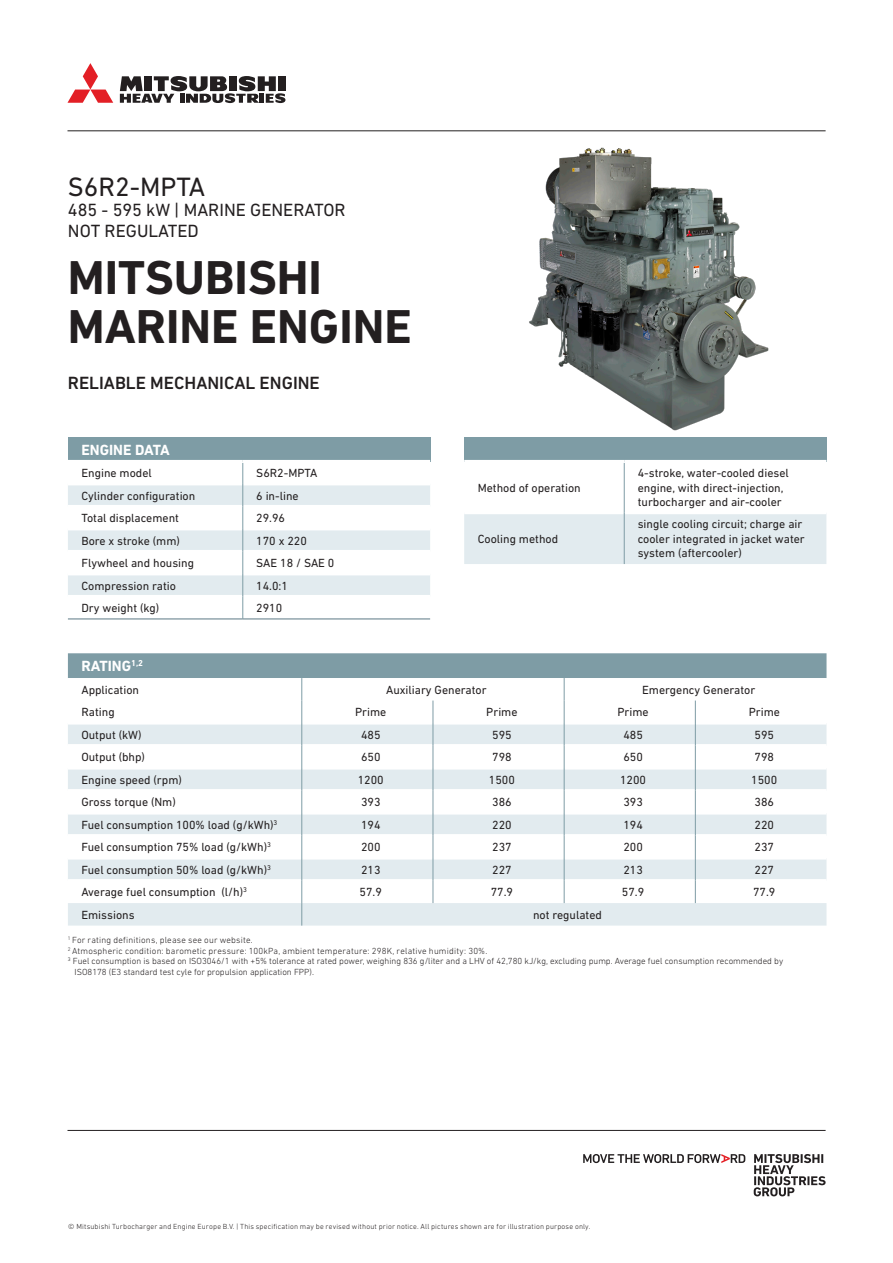
<style>
.page{position:relative;width:893px;height:1263px;background:#fff}
.page>*{position:absolute;margin:0;border:0;box-sizing:border-box;transform-origin:0 0}
.Title_Black{font:700 48.3px "DIN Next LT Pro";color:#231f20}
.Title_Black-2{font:27px "DIN Next LT Pro";color:#231f20}
.Title_Black-3{font:18px "DIN Next LT Pro";color:#231f20}
.t1{font:500 18px "DIN Next LT Pro";color:#231f20}
.t2{font:700 15px "DIN Next LT Pro";color:#fff}
.t3{font:12px/14.4px "DIN Next LT Pro";color:#231f20}
.Paragraph{font:300 9px "DIN Next LT Pro";color:#231f20}
.Paragraph-2{font:300 9px "DIN Next LT Pro";letter-spacing:.02em;color:#231f20}
.t4{font:300 7.5px "DIN Next LT Pro";letter-spacing:.02em;color:#231f20}
</style>
<div class="page">
<svg style="left:68px;top:653px;width:758px;height:272px"></svg>
<div style="left:464px;top:437px;width:362px;height:24px;background:#7e9ca5"></div>
<div style="left:464px;top:514px;width:362px;height:50px;background:#e2ebef"></div>
<hr style="left:464px;top:460px;width:160px;height:3px;background:#fff">
<hr style="left:624px;top:460px;width:202px;height:3px;background:#fff">
<hr style="left:624px;top:463px;width:1px;height:50px;background:#7e9ca5">
<hr style="left:624px;top:513px;width:1px;height:51px;background:#7e9ca5">
<div style="left:68px;top:437px;width:362px;height:24px;background:#7e9ca5"></div>
<hr style="left:68px;top:460px;width:175px;height:3px;background:#fff">
<hr style="left:243px;top:460px;width:187px;height:3px;background:#fff">
<svg style="left:68px;top:463px;width:362px;height:155px"></svg>
<hr style="left:68px;top:618px;width:175px;height:1px;background:#5b7885">
<hr style="left:243px;top:618px;width:187px;height:1px;background:#5b7885">
<hr style="left:68px;top:130px;width:758px;height:1px;background:#231f20">
<hr style="left:68px;top:1130px;width:758px;height:1px;background:#231f20">
<svg style="left:120px;top:76px;width:165px;height:27px"></svg>
<svg style="left:67px;top:63px;width:46px;height:40px"></svg>
<svg style="left:754px;top:1154px;width:72px;height:42px"></svg>
<svg style="left:583px;top:1154px;width:162px;height:9px"></svg>
<img style="left:529px;top:147px;width:240px;height:284px">
<p class="Title_Black-2" style="left:68px;top:172px;width:139px">S6R2-MPTA</p>
<p class="Title_Black-3" style="left:68px;top:200px;width:279px">485 - 595 kW | MARINE GENERATOR</p>
<p class="Title_Black-3" style="left:68px;top:221px;width:132px">NOT REGULATED</p>
<p class="Title_Black" style="left:68px;top:249px;width:256px">MITSUBISHI</p>
<p class="Title_Black" style="left:68px;top:298px;width:345px">MARINE ENGINE</p>
<p class="t1" style="left:68px;top:372px;width:253px">RELIABLE MECHANICAL ENGINE</p>
<p class="t2" style="left:81px;top:441px;width:90px">ENGINE DATA</p>
<p class="t3" style="left:81px;top:466px;width:72px">Engine model</p>
<p class="t3" style="left:256px;top:466px;width:63px">S6R2-MPTA</p>
<p class="t3" style="left:81px;top:488px;width:115px">Cylinder configuration</p>
<p class="t3" style="left:256px;top:488px;width:44px">6 in-line</p>
<p class="t3" style="left:81px;top:511px;width:99px">Total displacement</p>
<p class="t3" style="left:256px;top:511px;width:30px">29.96</p>
<p class="t3" style="left:81px;top:533px;width:100px">Bore x stroke (mm)</p>
<p class="t3" style="left:256px;top:533px;width:52px">170 x 220</p>
<p class="t3" style="left:81px;top:556px;width:114px">Flywheel and housing</p>
<p class="t3" style="left:256px;top:556px;width:80px">SAE 18 / SAE 0</p>
<p class="t3" style="left:81px;top:578px;width:96px">Compression ratio</p>
<p class="t3" style="left:256px;top:578px;width:33px">14.0:1</p>
<p class="t3" style="left:81px;top:601px;width:79px">Dry weight (kg)</p>
<p class="t3" style="left:256px;top:601px;width:28px">2910</p>
<p class="t3" style="left:478px;top:480px;width:105px">Method of operation</p>
<p class="t3" style="left:478px;top:531px;width:82px">Cooling method</p>
<p class="t3" style="left:638px;top:466px;width:153px">4-stroke, water-cooled diesel engine, with direct-injection, turbocharger and air-cooler</p>
<p class="t3" style="left:638px;top:517px;width:169px">single cooling circuit; charge air cooler integrated in jacket water system (aftercooler)</p>
<p class="t2" style="left:81px;top:657px;width:63px">RATING<sup>1,2</sup></p>
<p class="t3" style="left:81px;top:682px;width:59px">Application</p>
<p class="t3" style="left:386px;top:682px;width:102px">Auxiliary Generator</p>
<p class="t3" style="left:642px;top:682px;width:115px">Emergency Generator</p>
<p class="t3" style="left:81px;top:705px;width:35px">Rating</p>
<p class="t3" style="left:355px;top:705px;width:33px">Prime</p>
<p class="t3" style="left:486px;top:705px;width:33px">Prime</p>
<p class="t3" style="left:617px;top:705px;width:33px">Prime</p>
<p class="t3" style="left:749px;top:705px;width:33px">Prime</p>
<p class="t3" style="left:81px;top:727px;width:62px">Output (kW)</p>
<p class="t3" style="left:361px;top:727px;width:21px">485</p>
<p class="t3" style="left:492px;top:727px;width:21px">595</p>
<p class="t3" style="left:623px;top:727px;width:21px">485</p>
<p class="t3" style="left:754px;top:727px;width:21px">595</p>
<p class="t3" style="left:81px;top:750px;width:65px">Output (bhp)</p>
<p class="t3" style="left:361px;top:750px;width:21px">650</p>
<p class="t3" style="left:492px;top:750px;width:21px">798</p>
<p class="t3" style="left:623px;top:750px;width:21px">650</p>
<p class="t3" style="left:754px;top:750px;width:21px">798</p>
<p class="t3" style="left:81px;top:772px;width:102px">Engine speed (rpm)</p>
<p class="t3" style="left:358px;top:772px;width:28px">1200</p>
<p class="t3" style="left:489px;top:772px;width:28px">1500</p>
<p class="t3" style="left:620px;top:772px;width:28px">1200</p>
<p class="t3" style="left:751px;top:772px;width:28px">1500</p>
<p class="t3" style="left:81px;top:795px;width:96px">Gross torque (Nm)</p>
<p class="t3" style="left:361px;top:795px;width:21px">393</p>
<p class="t3" style="left:492px;top:795px;width:21px">386</p>
<p class="t3" style="left:623px;top:795px;width:21px">393</p>
<p class="t3" style="left:754px;top:795px;width:21px">386</p>
<p class="t3" style="left:81px;top:817px;width:198px">Fuel consumption 100% load (g/kWh)<sup>3</sup></p>
<p class="t3" style="left:361px;top:817px;width:21px">194</p>
<p class="t3" style="left:492px;top:817px;width:21px">220</p>
<p class="t3" style="left:623px;top:817px;width:21px">194</p>
<p class="t3" style="left:754px;top:817px;width:21px">220</p>
<p class="t3" style="left:81px;top:840px;width:191px">Fuel consumption 75% load (g/kWh)<sup>3</sup></p>
<p class="t3" style="left:361px;top:840px;width:21px">200</p>
<p class="t3" style="left:492px;top:840px;width:21px">237</p>
<p class="t3" style="left:623px;top:840px;width:21px">200</p>
<p class="t3" style="left:754px;top:840px;width:21px">237</p>
<p class="t3" style="left:81px;top:862px;width:191px">Fuel consumption 50% load (g/kWh)<sup>3</sup></p>
<p class="t3" style="left:361px;top:862px;width:21px">213</p>
<p class="t3" style="left:492px;top:862px;width:21px">227</p>
<p class="t3" style="left:623px;top:862px;width:21px">213</p>
<p class="t3" style="left:754px;top:862px;width:21px">227</p>
<p class="t3" style="left:81px;top:885px;width:167px">Average fuel consumption (l/h)<sup>3</sup></p>
<p class="t3" style="left:360px;top:885px;width:24px">57.9</p>
<p class="t3" style="left:491px;top:885px;width:24px">77.9</p>
<p class="t3" style="left:622px;top:885px;width:24px">57.9</p>
<p class="t3" style="left:753px;top:885px;width:24px">77.9</p>
<p class="t3" style="left:81px;top:907px;width:55px">Emissions</p>
<p class="t3" style="left:533px;top:907px;width:70px">not regulated</p>
<p class="Paragraph-2" style="left:68px;top:934px;width:186px"><sup>1</sup> For rating definitions, please see our website.</p>
<p class="Paragraph-2" style="left:68px;top:945px;width:421px"><sup>2</sup> Atmospheric condition: barometic pressure: 100kPa, ambient temperature: 298K, relative humidity: 30%.</p>
<p class="Paragraph" style="left:68px;top:956px;width:717px"><sup>3</sup> Fuel consumption is based on ISO3046/1 with +5% tolerance at rated power, weighing 836 g/liter and a LHV of 42,780 kJ/kg, excluding pump. Average fuel consumption recommended by</p>
<p class="Paragraph" style="left:75px;top:967px;width:241px">ISO8178 (E3 standard test cyle for propulsion application FPP).</p>
<p class="t4" style="left:68px;top:1222px;width:524px">© Mitsubishi Turbocharger and Engine Europe B.V. | This specification may be revised without prior notice. All pictures shown are for illustration purpose only.</p>
</div>
